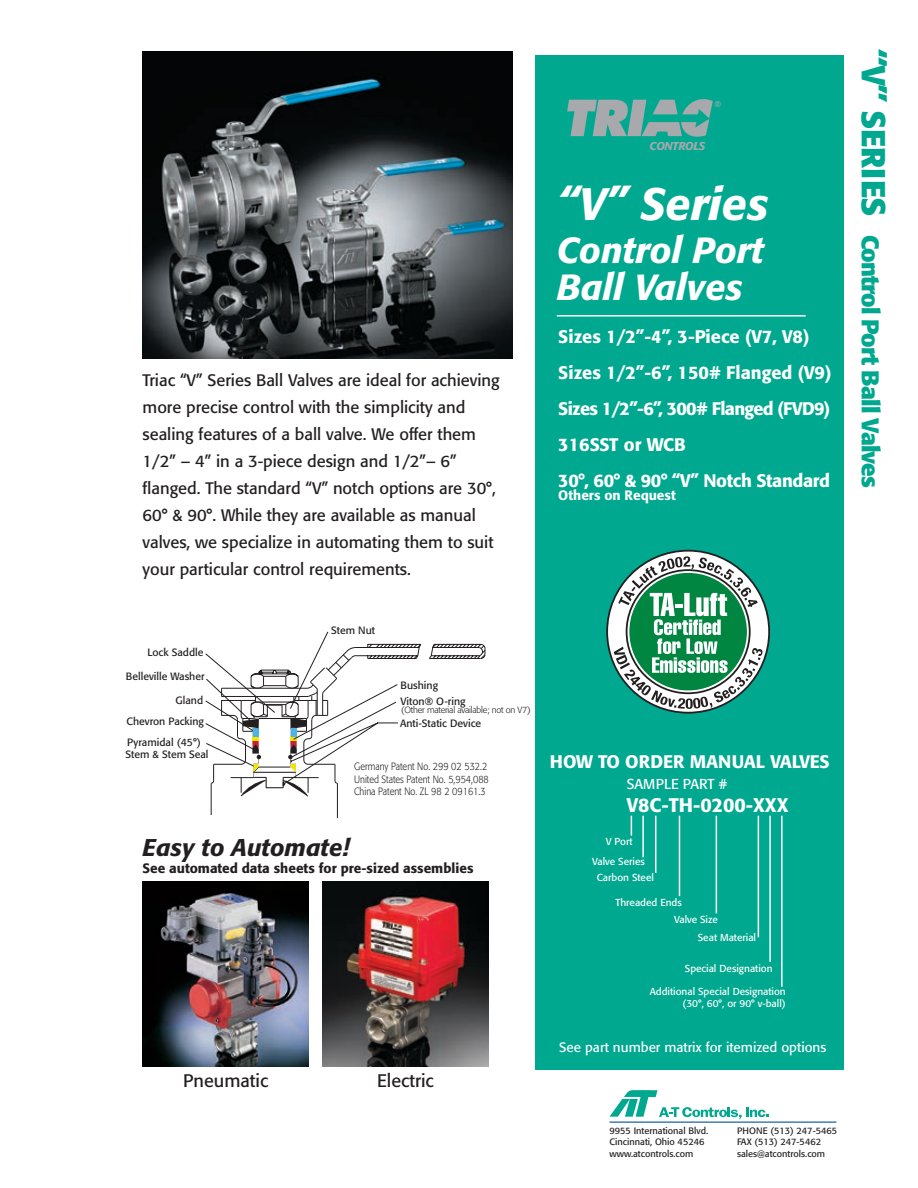
<style>
.page{position:relative;width:918px;height:1188px;background:#fff}
.page>*{position:absolute;margin:0;border:0;box-sizing:border-box;transform-origin:0 0}
.t1{font:italic 500 45px "Formata";color:#fff}
.t2{font:italic 500 36px/37.2px "Formata";color:#fff}
.t3{font:700 24px "Formata";letter-spacing:-.04em;color:#00a890}
.t4{font:italic 500 24px "Formata";color:#231f20}
.t5{font:500 19.5px "Formata";color:#fff}
.t6{font:500 18px/36px "Formata";letter-spacing:-.02em;color:#fff}
.t7{font:500 18px "Formata";color:#fff}
.t8{font:18px "Formata";color:#231f20}
.t9{font:16.5px/27px "Formata";color:#231f20}
.t10{font:14.25px "Formata";color:#fff}
.t11{font:500 13.5px "Formata";color:#231f20}
.t12{font:13.5px "Formata";color:#fff}
.t13{font:500 13.5px "Formata";color:#fff}
.t14{font:italic 500 11.4px "Formata";letter-spacing:-.02em;color:#a7a9ac}
.t15{font:10.5px/15.8px "Formata";color:#231f20}
.t16{font:300 10.5px/12.6px "Formata";color:#231f20;scale:.86 1}
.t17{font:10.05px/19.5px "Formata";color:#fff;text-align:center}
.t18{font:9.15px/11.1px "Formata";color:#231f20}
.t19{font:300 9px "Formata";letter-spacing:-.025em;color:#231f20}
.t20{font:8.4px "Formata";color:#a7a9ac}
.s1{font-size:33px}
</style>
<div class="page">
<div style="left:535px;top:55px;width:309px;height:1015px;background:#00a890"></div>
<img style="left:143px;top:52px;width:370px;height:307px">
<svg style="left:205px;top:631px;width:281px;height:188px"></svg>
<img style="left:143px;top:882px;width:166px;height:184px">
<img style="left:322px;top:882px;width:167px;height:184px">
<svg style="left:610px;top:1090px;width:159px;height:29px"></svg>
<svg style="left:606px;top:549px;width:164px;height:165px"></svg>
<svg style="left:567px;top:99px;width:146px;height:38px"></svg>
<hr style="left:557px;top:315px;width:249px;height:2px;background:#fff">
<svg style="left:631px;top:816px;width:1px;height:20px"></svg>
<hr style="left:642px;top:816px;width:2px;height:41px;background:#fff">
<hr style="left:655px;top:816px;width:1px;height:57px;background:#fff">
<hr style="left:679px;top:816px;width:1px;height:80px;background:#fff">
<hr style="left:716px;top:816px;width:1px;height:97px;background:#fff">
<hr style="left:758px;top:816px;width:1px;height:121px;background:#fff">
<hr style="left:769px;top:816px;width:2px;height:146px;background:#fff">
<hr style="left:781px;top:816px;width:2px;height:171px;background:#fff">
<hr style="left:610px;top:1122px;width:226px;height:1px;background:#00539b">
<p class="t9" style="left:143px;top:367px;width:359px">Triac “V” Series Ball Valves are ideal for achieving more precise control with the simplicity and sealing features of a ball valve. We offer them 1/2” – 4” in a 3-piece design and 1/2”– 6” flanged. The standard “V” notch options are 30°, 60° &amp; 90°. While they are available as manual valves, we specialize in automating them to suit your particular control requirements.</p>
<p class="t15" style="left:147px;top:644px;width:57px">Lock Saddle</p>
<p class="t15" style="left:126px;top:668px;width:80px">Belleville Washer</p>
<p class="t15" style="left:176px;top:693px;width:29px">Gland</p>
<p class="t15" style="left:127px;top:714px;width:79px">Chevron Packing</p>
<p class="t15" style="left:125px;top:736px;width:85px;line-height:12.3px">Pyramidal (45°)<br>Stem &amp; Stem Seal</p>
<p class="t15" style="left:331px;top:623px;width:45px">Stem Nut</p>
<p class="t15" style="left:401px;top:677px;width:66px">Bushing<br>Viton® O-ring</p>
<p class="t19" style="left:401px;top:705px;width:131px">(Other material available; not on V7)</p>
<p class="t15" style="left:400px;top:716px;width:83px">Anti-Static Device</p>
<p class="t16" style="left:354px;top:760px;width:158px">Germany Patent No. 299 02 532.2<br>United States Patent No. 5,954,088<br>China Patent No. ZL 98 2 09161.3</p>
<h3 class="t4" style="left:143px;top:833px;width:208px">Easy to Automate!</h3>
<p class="t11" style="left:143px;top:860px;width:332px">See automated data sheets for pre-sized assemblies</p>
<p class="t8" style="left:183px;top:1070px;width:87px">Pneumatic</p>
<p class="t8" style="left:377px;top:1070px;width:58px">Electric</p>
<p class="t20" style="left:715px;top:99px;width:8px">®</p>
<p class="t14" style="left:649px;top:139px;width:57px">CONTROLS</p>
<h1 class="t1" style="left:557px;top:176px;width:213px">“V” Series</h1>
<h2 class="t2" style="left:557px;top:231px;width:208px">Control Port<br>Ball Valves</h2>
<p class="t6" style="left:558px;top:319px;width:275px">Sizes 1/2”-4”, 3-Piece (V7, V8)<br>Sizes 1/2”-6”, 150# Flanged (V9)<br>Sizes 1/2”-6”, 300# Flanged (FVD9)<br>316SST or WCB<br>30°, 60° &amp; 90° “V” Notch Standard</p>
<p class="t13" style="left:558px;top:487px;width:119px">Others on Request</p>
<p class="t7" style="left:550px;top:751px;width:281px">HOW TO ORDER MANUAL VALVES</p>
<p class="t10" style="left:627px;top:775px;width:102px">SAMPLE PART #</p>
<p class="t5" style="left:627px;top:793px;width:163px">V8C-TH-0200-XXX</p>
<p class="t17" style="left:592px;top:832px;width:54px">V Port<br>Valve Series</p>
<p class="t17" style="left:597px;top:868px;width:59px">Carbon Steel</p>
<p class="t17" style="left:616px;top:893px;width:68px">Threaded Ends</p>
<p class="t17" style="left:674px;top:910px;width:45px">Valve Size</p>
<p class="t17" style="left:698px;top:928px;width:60px">Seat Material</p>
<p class="t17" style="left:685px;top:958px;width:89px">Special Designation</p>
<p class="t17" style="left:650px;top:985px;width:138px;line-height:12px;text-align:right">Additional Special Designation (30°, 60°, or 90° v-ball)</p>
<p class="t12" style="left:559px;top:1039px;width:269px">See part number matrix for itemized options</p>
<p class="t18" style="left:610px;top:1126px;width:100px">9955 International Blvd.<br>Cincinnati, Ohio 45246 www.atcontrols.com</p>
<p class="t18" style="left:737px;top:1126px;width:102px">PHONE (513) 247-5465<br>FAX (513) 247-5462 sales@atcontrols.com</p>
<h3 class="t3" style="left:885px;top:49px;width:441px;rotate:90deg"><span class="s1">“V” SERIES</span> Control Port Ball Valves</h3>
</div>
